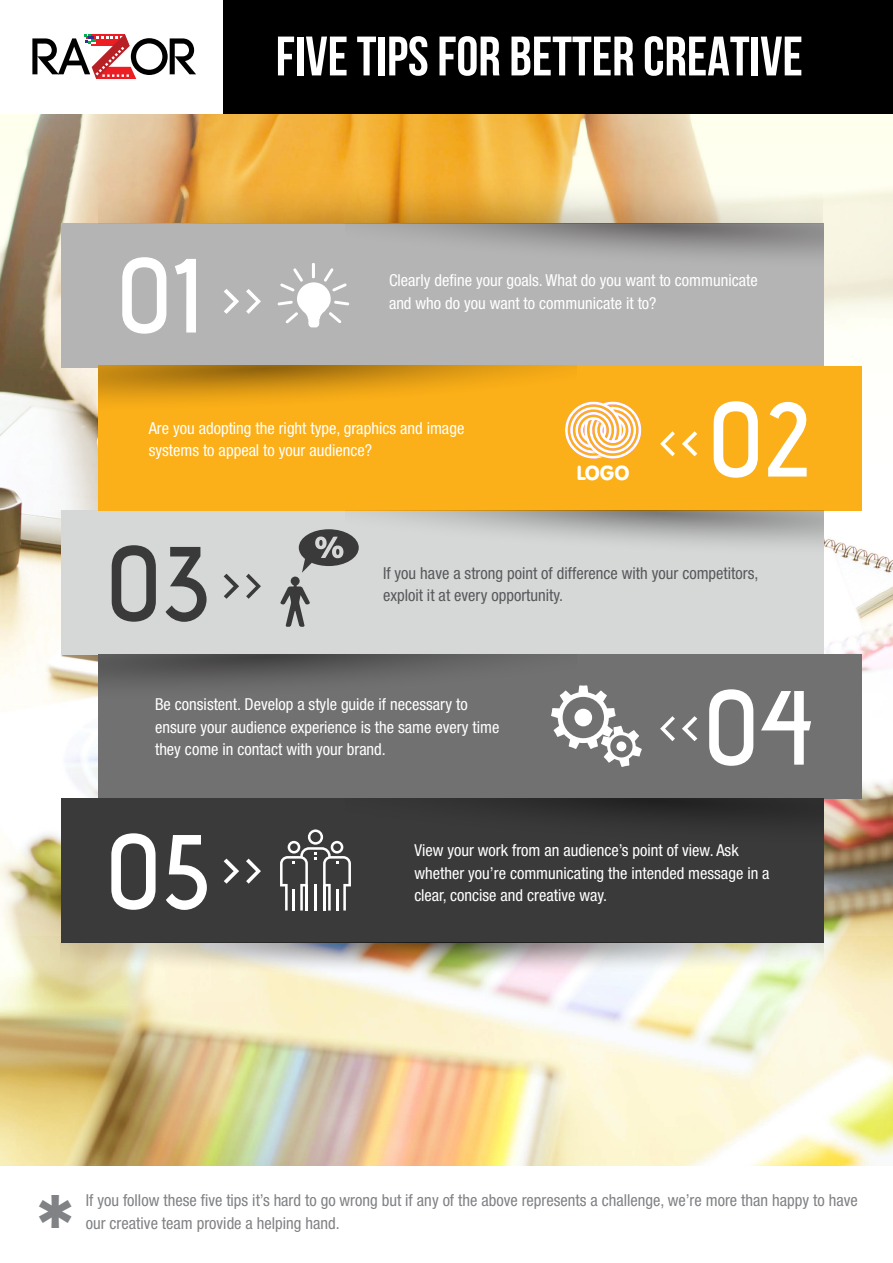
<style>
.page{position:relative;width:893px;height:1263px;background:#fff}
.page>*{position:absolute;margin:0;border:0;box-sizing:border-box;transform-origin:0 0}
.t1{font:700 55.5px "Bebas Neue";color:#fff}
.t2{font:19.95px "VAG Rounded BT";color:#fff}
.t3{font:condensed 16.5px/22.5px "Helvetica Neue";color:#fff}
.t4{font:condensed 16.5px/22.5px "Helvetica Neue";color:#808285}
.t5{font:condensed 16.5px/22.5px "Helvetica Neue";color:#58595b}
</style>
<div class="page">
<div style="left:223px;top:0;width:670px;height:119px;background:#000"></div>
<img style="left:0;top:935px;width:893px;height:230px">
<img style="left:0;top:115px;width:893px;height:820px">
<div style="left:61px;top:223px;width:763px;height:144px;background:#b5b4b4"></div>
<div style="left:61px;top:510px;width:763px;height:144px;background:#d6d8d8"></div>
<div style="left:99px;top:654px;width:763px;height:144px;background:#727171"></div>
<div style="left:61px;top:798px;width:763px;height:144px;background:#3a3a3a"></div>
<div style="left:99px;top:366px;width:763px;height:144px;background:#fbaf18"></div>
<img style="left:61px;top:942px;width:762px;height:32px">
<svg style="left:112px;top:545px;width:44px;height:77px"></svg>
<svg style="left:166px;top:547px;width:41px;height:75px"></svg>
<svg style="left:111px;top:833px;width:45px;height:77px"></svg>
<svg style="left:166px;top:835px;width:41px;height:75px"></svg>
<svg style="left:224px;top:574px;width:15px;height:25px"></svg>
<svg style="left:246px;top:574px;width:15px;height:25px"></svg>
<svg style="left:714px;top:401px;width:44px;height:77px"></svg>
<svg style="left:768px;top:402px;width:39px;height:75px"></svg>
<svg style="left:709px;top:689px;width:44px;height:77px"></svg>
<svg style="left:761px;top:691px;width:50px;height:74px"></svg>
<svg style="left:682px;top:716px;width:15px;height:25px"></svg>
<svg style="left:660px;top:716px;width:15px;height:25px"></svg>
<svg style="left:682px;top:431px;width:15px;height:25px"></svg>
<svg style="left:660px;top:431px;width:15px;height:25px"></svg>
<svg style="left:224px;top:859px;width:15px;height:25px"></svg>
<svg style="left:246px;top:859px;width:15px;height:25px"></svg>
<svg style="left:99px;top:654px;width:543px;height:113px"></svg>
<svg style="left:280px;top:510px;width:543px;height:117px"></svg>
<svg style="left:99px;top:179px;width:724px;height:155px"></svg>
<hr style="left:312px;top:263px;width:3px;height:15px;background:#fff">
<svg style="left:280px;top:798px;width:543px;height:112px"></svg>
<hr style="left:305px;top:885px;width:3px;height:25px;background:#fff">
<hr style="left:323px;top:885px;width:3px;height:25px;background:#fff">
<svg style="left:99px;top:366px;width:542px;height:93px"></svg>
<svg style="left:32px;top:34px;width:164px;height:45px"></svg>
<h1 class="t1" style="left:276px;top:26px;width:529px">FIVE TIPS FOR BETTER CREATIVE</h1>
<p class="t3" style="left:389px;top:269px;width:370px">Clearly define your goals. What do you want to communicate and who do you want to communicate it to?</p>
<p class="t3" style="left:149px;top:416px;width:317px">Are you adopting the right type, graphics and image systems to appeal to your audience?</p>
<p class="t2" style="left:576px;top:460px;width:55px">LOGO</p>
<p class="t5" style="left:383px;top:562px;width:377px">If you have a strong point of difference with your competitors, exploit it at every opportunity.</p>
<p class="t3" style="left:155px;top:693px;width:346px">Be consistent. Develop a style guide if necessary to ensure your audience experience is the same every time they come in contact with your brand.</p>
<p class="t3" style="left:414px;top:839px;width:357px">View your work from an audience’s point of view. Ask whether you’re communicating the intended message in a clear, concise and creative way.</p>
<p class="t4" style="left:86px;top:1189px;width:773px">If you follow these five tips it’s hard to go wrong but if any of the above represents a challenge, we’re more than happy to have our creative team provide a helping hand.</p>
</div>
